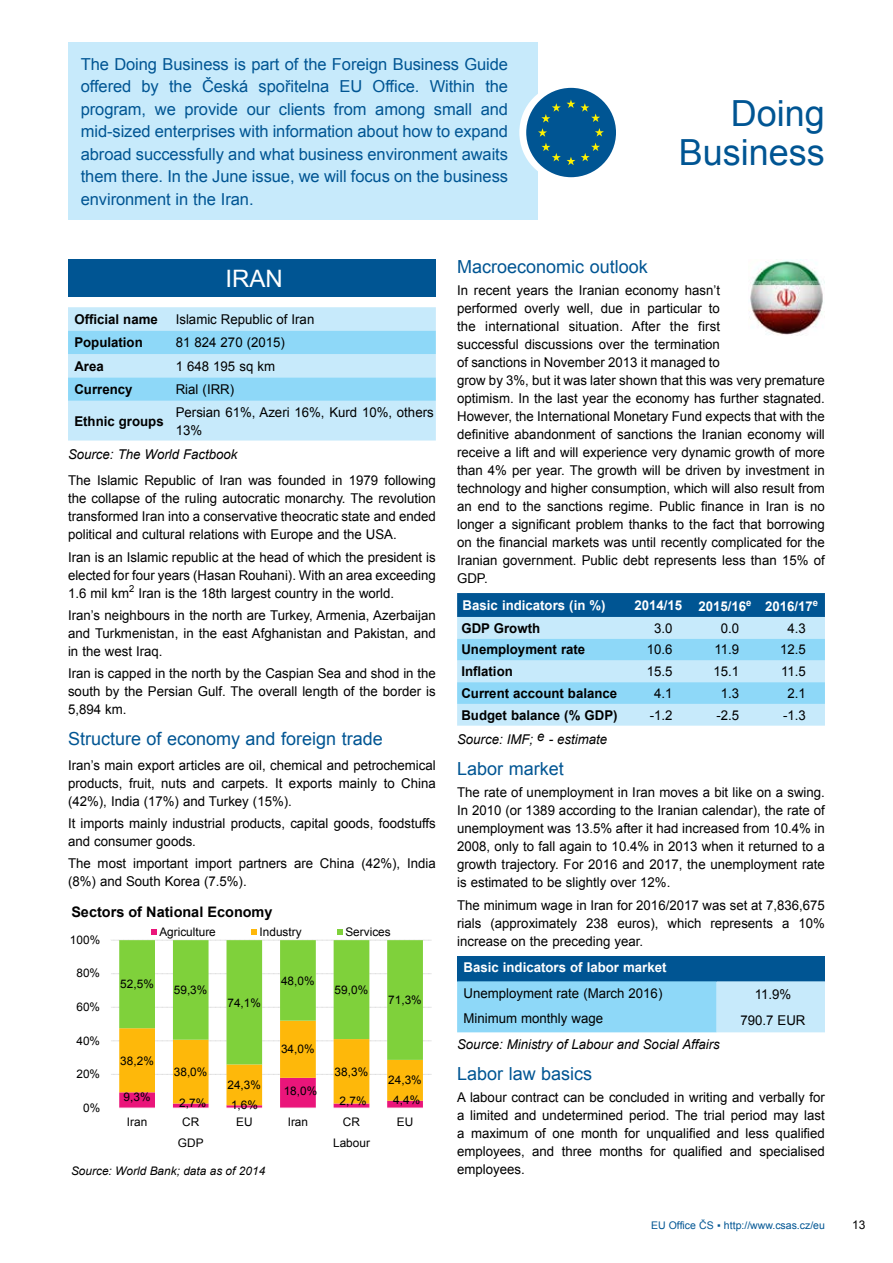
<style>
.page{position:relative;width:893px;height:1263px;background:#fff}
.page>*{position:absolute;margin:0;border:0;box-sizing:border-box;transform-origin:0 0}
.t1{font:36px/39px "Arial";color:#005593;text-align:right}
.t2{font:24px "Arial";color:#fff}
.t3{font:18px "Arial";color:#005593}
.t4{font:16.5px/22.5px "Arial";letter-spacing:-.005em;color:#005593;text-align:justify}
.t5{font:700 14.55px "Arial";color:#000}
.t6{font:13.5px/18px "Arial";color:#000;text-align:justify}
.t7{font:700 13.5px "Arial";color:#000}
.t8{font:italic 13.5px "Arial";color:#000}
.t9{font:700 13.5px "Arial";color:#fff}
.t10{font:12px "Arial";color:#000}
.t11{font:11.85px "Arial";letter-spacing:.005em;color:#000}
.t12{font:italic 11.85px "Arial";letter-spacing:.005em;color:#000}
.t13{font:10.5px "Arial";color:#005593}
</style>
<div class="page">
<div style="left:68px;top:307px;width:368px;height:133px;background:#c7eafb"></div>
<svg style="left:68px;top:331px;width:368px;height:70px;background:#a1def9"></svg>
<svg style="left:457px;top:593px;width:368px;height:133px;background:#91c9e7"></svg>
<div style="left:457px;top:956px;width:368px;height:25px;background:#005593"></div>
<svg style="left:457px;top:981px;width:368px;height:51px;background:#9ddcf8"></svg>
<div style="left:68px;top:259px;width:368px;height:38px;background:#005593"></div>
<svg style="left:111px;top:929px;width:321px;height:179px"></svg>
<div style="left:68px;top:43px;width:470px;height:177px;background:#c7eafb"></div>
<div style="left:519px;top:84px;width:93px;height:97px;background:#fff;border-radius:50%"></div>
<div style="left:526px;top:88px;width:90px;height:89px;background:#005593;border-radius:50%"></div>
<svg style="left:541px;top:143px;width:34px;height:22px"></svg>
<svg style="left:581px;top:143px;width:19px;height:18px"></svg>
<svg style="left:538px;top:99px;width:66px;height:38px"></svg>
<img style="left:750px;top:259px;width:75px;height:77px">
<p class="t4" style="left:81px;top:53px;width:429px">The Doing Business is part of the Foreign Business Guide offered by the Česká spořitelna EU Office. Within the program, we provide our clients from among small and mid-sized enterprises with information about how to expand abroad successfully and what business environment awaits them there. In the June issue, we will focus on the business environment in the Iran.</p>
<h1 class="t1" style="left:679px;top:94px;width:148px">Doing<br>Business</h1>
<h2 class="t2" style="left:225px;top:263px;width:24px">Iran</h2>
<p class="t7" style="left:74px;top:310px;width:85px">Official name</p>
<p class="t6" style="left:176px;top:310px;width:140px">Islamic Republic of Iran</p>
<p class="t7" style="left:74px;top:333px;width:70px">Population</p>
<p class="t6" style="left:176px;top:334px;width:111px">81 824 270 (2015)</p>
<p class="t7" style="left:74px;top:357px;width:31px">Area</p>
<p class="t6" style="left:176px;top:357px;width:101px">1 648 195 sq km</p>
<p class="t7" style="left:74px;top:380px;width:60px">Currency</p>
<p class="t6" style="left:176px;top:380px;width:60px">Rial (IRR)</p>
<p class="t7" style="left:74px;top:412px;width:91px">Ethnic groups</p>
<p class="t6" style="left:176px;top:403px;width:259px">Persian 61%, Azeri 16%, Kurd 10%, others<br>13%</p>
<p class="t8" style="left:68px;top:445px;width:171px">Source: The World Factbook</p>
<p class="t6" style="left:68px;top:472px;width:369px">The Islamic Republic of Iran was founded in 1979 following the collapse of the ruling autocratic monarchy. The revolution transformed Iran into a conservative theocratic state and ended political and cultural relations with Europe and the USA.</p>
<p class="t6" style="left:68px;top:548px;width:369px">Iran is an Islamic republic at the head of which the president is elected for four years (Hasan Rouhani). With an area exceeding 1.6 mil km<sup>2</sup> Iran is the 18th largest country in the world.</p>
<p class="t6" style="left:68px;top:606px;width:369px">Iran’s neighbours in the north are Turkey, Armenia, Azerbaijan and Turkmenistan, in the east Afghanistan and Pakistan, and in the west Iraq.</p>
<p class="t6" style="left:68px;top:665px;width:369px">Iran is capped in the north by the Caspian Sea and shod in the south by the Persian Gulf. The overall length of the border is 5,894 km.</p>
<h3 class="t3" style="left:68px;top:727px;width:316px">Structure of economy and foreign trade</h3>
<p class="t6" style="left:68px;top:756px;width:369px">Iran’s main export articles are oil, chemical and petrochemical products, fruit, nuts and carpets. It exports mainly to China (42%), India (17%) and Turkey (15%).</p>
<p class="t6" style="left:68px;top:814px;width:369px">It imports mainly industrial products, capital goods, foodstuffs and consumer goods.</p>
<p class="t6" style="left:68px;top:854px;width:369px">The most important import partners are China (42%), India (8%) and South Korea (7.5%).</p>
<p class="t5" style="left:71px;top:902px;width:203px">Sectors of National Economy</p>
<p class="t11" style="left:70px;top:932px;width:32px">100%</p>
<p class="t11" style="left:77px;top:965px;width:25px">80%</p>
<p class="t11" style="left:77px;top:999px;width:25px">60%</p>
<p class="t11" style="left:77px;top:1033px;width:25px">40%</p>
<p class="t11" style="left:77px;top:1066px;width:25px">20%</p>
<p class="t11" style="left:83px;top:1100px;width:19px">0%</p>
<p class="t11" style="left:159px;top:924px;width:58px">Agriculture</p>
<p class="t11" style="left:260px;top:924px;width:43px">Industry</p>
<p class="t11" style="left:345px;top:924px;width:47px">Services</p>
<p class="t11" style="left:120px;top:976px;width:35px">52,5%</p>
<p class="t11" style="left:120px;top:1053px;width:35px">38,2%</p>
<p class="t11" style="left:124px;top:1089px;width:29px">9,3%</p>
<p class="t11" style="left:174px;top:982px;width:35px">59,3%</p>
<p class="t11" style="left:227px;top:994px;width:35px">74,1%</p>
<p class="t11" style="left:281px;top:973px;width:35px">48,0%</p>
<p class="t11" style="left:335px;top:982px;width:35px">59,0%</p>
<p class="t11" style="left:388px;top:992px;width:35px">71,3%</p>
<p class="t11" style="left:281px;top:1041px;width:35px">34,0%</p>
<p class="t11" style="left:174px;top:1064px;width:35px">38,0%</p>
<p class="t11" style="left:227px;top:1077px;width:35px">24,3%</p>
<p class="t11" style="left:179px;top:1095px;width:29px">2,7%</p>
<p class="t11" style="left:231px;top:1097px;width:29px">1,6%</p>
<p class="t11" style="left:284px;top:1083px;width:35px">18,0%</p>
<p class="t11" style="left:335px;top:1064px;width:35px">38,3%</p>
<p class="t11" style="left:388px;top:1072px;width:35px">24,3%</p>
<p class="t11" style="left:340px;top:1092px;width:29px">2,7%</p>
<p class="t11" style="left:393px;top:1092px;width:29px">4,4%</p>
<p class="t11" style="left:127px;top:1114px;width:22px">Iran</p>
<p class="t11" style="left:182px;top:1114px;width:19px">CR</p>
<p class="t11" style="left:236px;top:1114px;width:18px">EU</p>
<p class="t11" style="left:288px;top:1114px;width:22px">Iran</p>
<p class="t11" style="left:343px;top:1114px;width:19px">CR</p>
<p class="t11" style="left:397px;top:1114px;width:18px">EU</p>
<p class="t11" style="left:178px;top:1135px;width:27px">GDP</p>
<p class="t11" style="left:333px;top:1135px;width:38px">Labour</p>
<p class="t12" style="left:71px;top:1163px;width:196px">Source: World Bank; data as of 2014</p>
<h3 class="t3" style="left:457px;top:254px;width:192px">Macroeconomic outlook</h3>
<p class="t6" style="left:457px;top:281px;width:369px;text-align:left">In recent years the Iranian economy hasn’t<br>performed overly well, due in particular to<br>the international situation. After the first<br>successful discussions over the termination<br>of sanctions in November 2013 it managed to<br>grow by 3%, but it was later shown that this was very premature optimism. In the last year the economy has further stagnated.<br>However, the International Monetary Fund expects that with the definitive abandonment of sanctions the Iranian economy will receive a lift and will experience very dynamic growth of more than 4% per year. The growth will be driven by investment in technology and higher consumption, which will also result from an end to the sanctions regime. Public finance in Iran is no longer a significant problem thanks to the fact that borrowing on the financial markets was until recently complicated for the Iranian government. Public debt represents less than 15% of GDP.</p>
<p class="t9" style="left:463px;top:596px;width:145px">Basic indicators (in %)</p>
<p class="t9" style="left:634px;top:597px;width:185px">2014/15 2015/16<sup>e</sup> 2016/17<sup>e</sup></p>
<p class="t7" style="left:461px;top:619px;width:80px">GDP Growth</p>
<p class="t6" style="left:654px;top:619px;width:20px">3.0</p>
<p class="t6" style="left:721px;top:619px;width:20px">0.0</p>
<p class="t6" style="left:787px;top:619px;width:20px">4.3</p>
<p class="t7" style="left:461px;top:641px;width:125px">Unemployment rate</p>
<p class="t6" style="left:647px;top:641px;width:27px">10.6</p>
<p class="t6" style="left:714px;top:641px;width:26px">11.9</p>
<p class="t6" style="left:780px;top:641px;width:27px">12.5</p>
<p class="t7" style="left:461px;top:662px;width:53px">Inflation</p>
<p class="t6" style="left:647px;top:663px;width:27px">15.5</p>
<p class="t6" style="left:713px;top:663px;width:27px">15.1</p>
<p class="t6" style="left:781px;top:663px;width:26px">11.5</p>
<p class="t7" style="left:461px;top:684px;width:157px">Current account balance</p>
<p class="t6" style="left:654px;top:684px;width:20px">4.1</p>
<p class="t6" style="left:721px;top:684px;width:20px">1.3</p>
<p class="t6" style="left:787px;top:684px;width:20px">2.1</p>
<p class="t7" style="left:461px;top:706px;width:158px">Budget balance (% GDP)</p>
<p class="t6" style="left:650px;top:706px;width:24px">-1.2</p>
<p class="t6" style="left:716px;top:706px;width:24px">-2.5</p>
<p class="t6" style="left:783px;top:706px;width:24px">-1.3</p>
<p class="t8" style="left:457px;top:730px;width:151px">Source: IMF; e - estimate</p>
<h3 class="t3" style="left:457px;top:757px;width:108px">Labor market</h3>
<p class="t6" style="left:457px;top:784px;width:369px">The rate of unemployment in Iran moves a bit like on a swing.<br>In 2010 (or 1389 according to the Iranian calendar), the rate of unemployment was 13.5% after it had increased from 10.4% in 2008, only to fall again to 10.4% in 2013 when it returned to a growth trajectory. For 2016 and 2017, the unemployment rate is estimated to be slightly over 12%.</p>
<p class="t6" style="left:457px;top:896px;width:369px">The minimum wage in Iran for 2016/2017 was set at 7,836,675 rials (approximately 238 euros), which represents a 10% increase on the preceding year.</p>
<p class="t9" style="left:463px;top:958px;width:204px">Basic indicators of labor market</p>
<p class="t6" style="left:463px;top:984px;width:200px">Unemployment rate (March 2016)</p>
<p class="t6" style="left:755px;top:985px;width:38px">11.9%</p>
<p class="t6" style="left:463px;top:1009px;width:141px">Minimum monthly wage</p>
<p class="t6" style="left:740px;top:1011px;width:67px">790.7 EUR</p>
<p class="t8" style="left:457px;top:1035px;width:264px">Source: Ministry of Labour and Social Affairs</p>
<h3 class="t3" style="left:457px;top:1061px;width:137px">Labor law basics</h3>
<p class="t6" style="left:457px;top:1088px;width:369px">A labour contract can be concluded in writing and verbally for a limited and undetermined period. The trial period may last a maximum of one month for unqualified and less qualified employees, and three months for qualified and specialised employees.</p>
<p class="t13" style="left:651px;top:1218px;width:175px">EU Office ČS ▪ http://www.csas.cz/eu</p>
<p class="t10" style="left:852px;top:1217px;width:15px">13</p>
</div>
